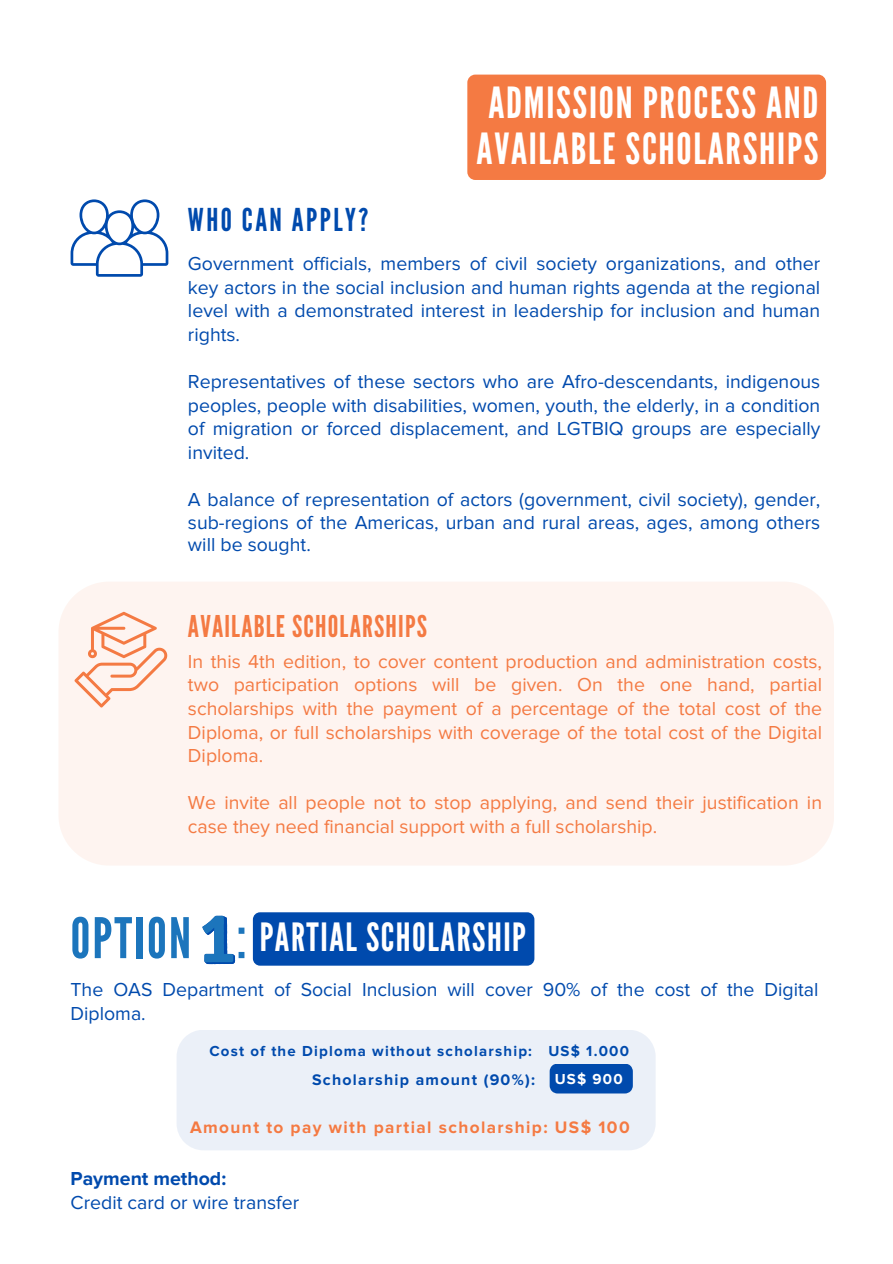
<style>
.page{position:relative;width:893px;height:1264px;background:#fff}
.page>*{position:absolute;margin:0;border:0;box-sizing:border-box;transform-origin:0 0}
.t1{font:55.8px "League Gothic";letter-spacing:.04em;color:#1c75bc}
.t2{font:42.9px/46px "League Gothic";letter-spacing:.04em;color:#fff}
.t3{font:38.85px "League Gothic";letter-spacing:.04em;color:#fff}
.t4{font:31.5px "League Gothic";letter-spacing:.08em;color:#004aad}
.t5{font:30px "League Gothic";letter-spacing:.04em;color:#f47a43}
.t6{font:19.5px/23.5px "Proxima Nova";color:#004aad;text-align:justify}
.t7{font:19.5px/23.5px "Proxima Nova";color:#f47a43;text-align:justify}
.t8{font:700 19.5px "Proxima Nova";color:#004aad}
.t9{font:700 17.25px "Proxima Nova";letter-spacing:.08em;color:#f47a43}
.t10{font:700 15.9px "Proxima Nova";letter-spacing:.08em;color:#004aad}
.t11{font:700 15px "Proxima Nova";letter-spacing:.08em;color:#004aad}
.s1{color:rgb(255 255 255/.4)}
.s2{font-size:15px;color:#fff}
</style>
<div class="page">
<div style="left:58px;top:581px;width:776px;height:284px;background:#fef4f0;border-radius:51px"></div>
<svg style="left:74px;top:612px;width:93px;height:95px"></svg>
<div style="left:177px;top:1030px;width:478px;height:120px;background:#ebf0f8"></div>
<div style="left:549px;top:1063px;width:83px;height:30px;background:#004aad"></div>
<svg style="left:202px;top:915px;width:33px;height:49px"></svg>
<svg style="left:71px;top:199px;width:97px;height:78px"></svg>
<div style="left:467px;top:75px;width:359px;height:105px;background:#f47a43;border-radius:8px"></div>
<div style="left:253px;top:912px;width:281px;height:53px;background:#004aad;border-radius:7px"></div>
<h3 class="t4" style="left:188px;top:202px;width:182px">WHO CAN APPLY?</h3>
<h2 class="t2" style="left:476px;top:80px;width:343px">ADMISSION PROCESS AND<br>AVAILABLE SCHOLARSHIPS</h2>
<p class="t6" style="left:188px;top:253px;width:633px">Government officials, members of civil society organizations, and other key actors in the social inclusion and human rights agenda at the regional level with a demonstrated interest in leadership for inclusion and human rights.</p>
<p class="t6" style="left:188px;top:371px;width:633px">Representatives of these sectors who are Afro-descendants, indigenous peoples, people with disabilities, women, youth, the elderly, in a condition of migration or forced displacement, and LGTBIQ groups are especially invited.</p>
<p class="t6" style="left:188px;top:489px;width:633px;line-height:22.5px">A balance of representation of actors (government, civil society), gender, sub-regions of the Americas, urban and rural areas, ages, among others will be sought.</p>
<h3 class="t5" style="left:188px;top:609px;width:240px">AVAILABLE SCHOLARSHIPS</h3>
<p class="t7" style="left:188px;top:650px;width:635px">In this 4th edition, to cover content production and administration costs, two participation options will be given. On the one hand, partial scholarships with the payment of a percentage of the total cost of the Diploma, or full scholarships with coverage of the total cost of the Digital Diploma.</p>
<p class="t7" style="left:188px;top:792px;width:635px">We invite all people not to stop applying, and send their justification in case they need financial support with a full scholarship.</p>
<h1 class="t1" style="left:71px;top:905px;width:180px">OPTION <span class="s1">:</span></h1>
<h3 class="t3" style="left:260px;top:915px;width:268px">PARTIAL SCHOLARSHIP</h3>
<p class="t6" style="left:71px;top:978px;width:749px">The OAS Department of Social Inclusion will cover 90% of the cost of the Digital<br>Diploma.</p>
<p class="t11" style="left:209px;top:1041px;width:421px">Cost of the Diploma without scholarship: US$ 1.000</p>
<p class="t10" style="left:312px;top:1070px;width:312px">Scholarship amount (90%): <span class="s2">US$ 900</span></p>
<p class="t9" style="left:190px;top:1116px;width:441px">Amount to pay with partial scholarship: US$ 100</p>
<p class="t8" style="left:71px;top:1167px;width:157px">Payment method:</p>
<p class="t6" style="left:71px;top:1191px;width:230px">Credit card or wire transfer</p>
</div>
